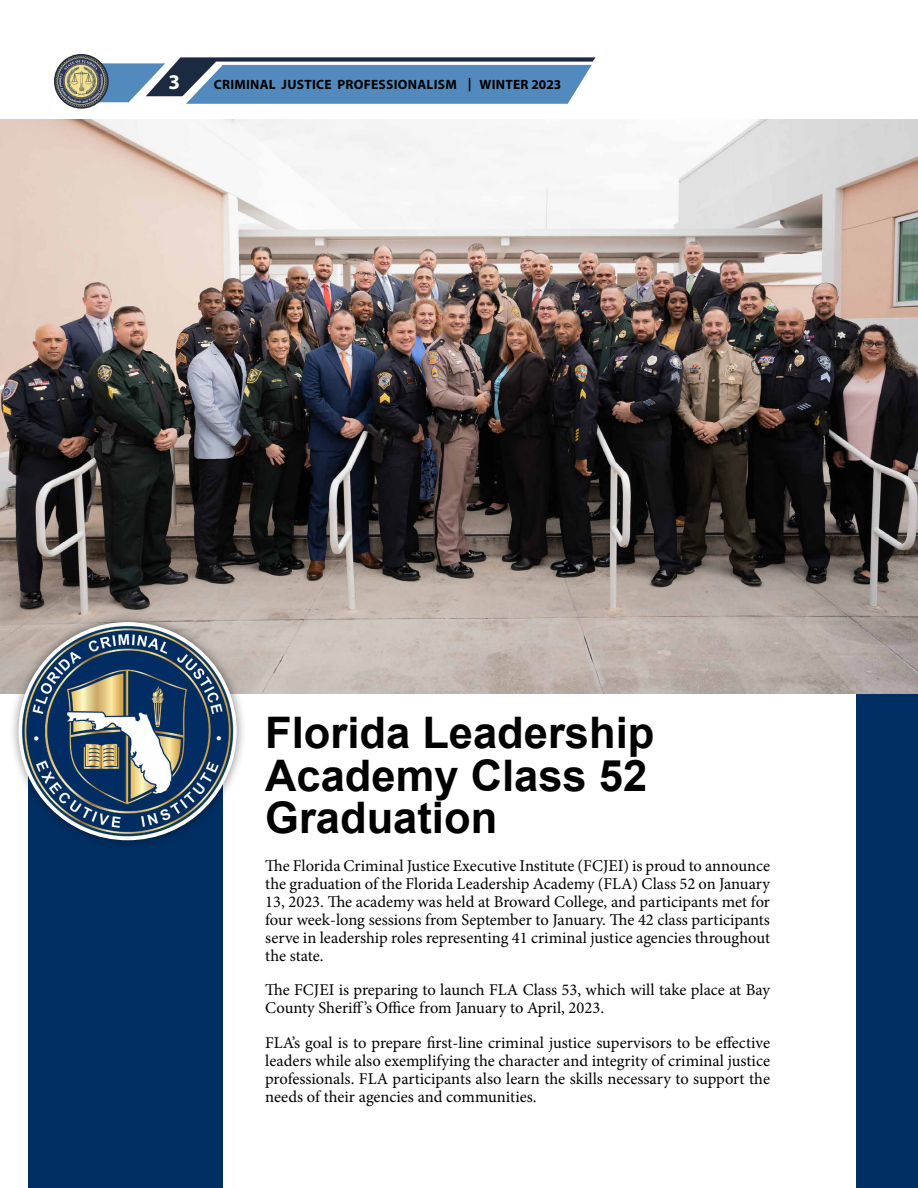
<style>
.page{position:relative;width:918px;height:1188px;background:#fff}
.page>*{position:absolute;margin:0;border:0;box-sizing:border-box;transform-origin:0 0}
.t1{font:700 43.5px/42.8px "Arial";color:#000}
.t2{font:700 21px "Myriad Pro";color:#fff}
.t3{font:16.5px/18px "Minion Pro";color:#000;text-align:justify}
.t4{font:700 13.5px "Myriad Pro";letter-spacing:.02em;color:#000}
</style>
<div class="page">
<div style="left:856px;top:693px;width:62px;height:495px;background:#002f63"></div>
<img style="left:0;top:120px;width:918px;height:573px">
<svg style="left:93px;top:57px;width:503px;height:47px;background:#6790b7"></svg>
<img style="left:55px;top:55px;width:53px;height:53px;border-radius:27px">
<div style="left:54px;top:54px;width:55px;height:55px;border:2px solid #1c2a41;border-radius:50%"></div>
<div style="left:28px;top:693px;width:194px;height:495px;background:#002f63"></div>
<div style="left:8px;top:612px;width:239px;height:238px;background:#000;opacity:.45"></div>
<img style="left:19px;top:622px;width:218px;height:218px;border-radius:109px">
<p class="t2" style="left:168px;top:69px;width:13px">3</p>
<p class="t4" style="left:214px;top:76px;width:349px">CRIMINAL JUSTICE PROFESSIONALISM | WINTER 2023</p>
<h1 class="t1" style="left:265px;top:712px;width:391px">Florida Leadership<br>Academy Class 52<br>Graduation</h1>
<p class="t3" style="left:265px;top:857px;width:506px">The Florida Criminal Justice Executive Institute (FCJEI) is proud to announce the graduation of the Florida Leadership Academy (FLA) Class 52 on January 13, 2023. The academy was held at Broward College, and participants met for four week-long sessions from September to January. The 42 class participants serve in leadership roles representing 41 criminal justice agencies throughout the state.</p>
<p class="t3" style="left:265px;top:981px;width:506px">The FCJEI is preparing to launch FLA Class 53, which will take place at Bay<br>County Sheriff’s Office from January to April, 2023.</p>
<p class="t3" style="left:265px;top:1033px;width:506px">FLA’s goal is to prepare first-line criminal justice supervisors to be effective leaders while also exemplifying the character and integrity of criminal justice professionals. FLA participants also learn the skills necessary to support the needs of their agencies and communities.</p>
</div>
